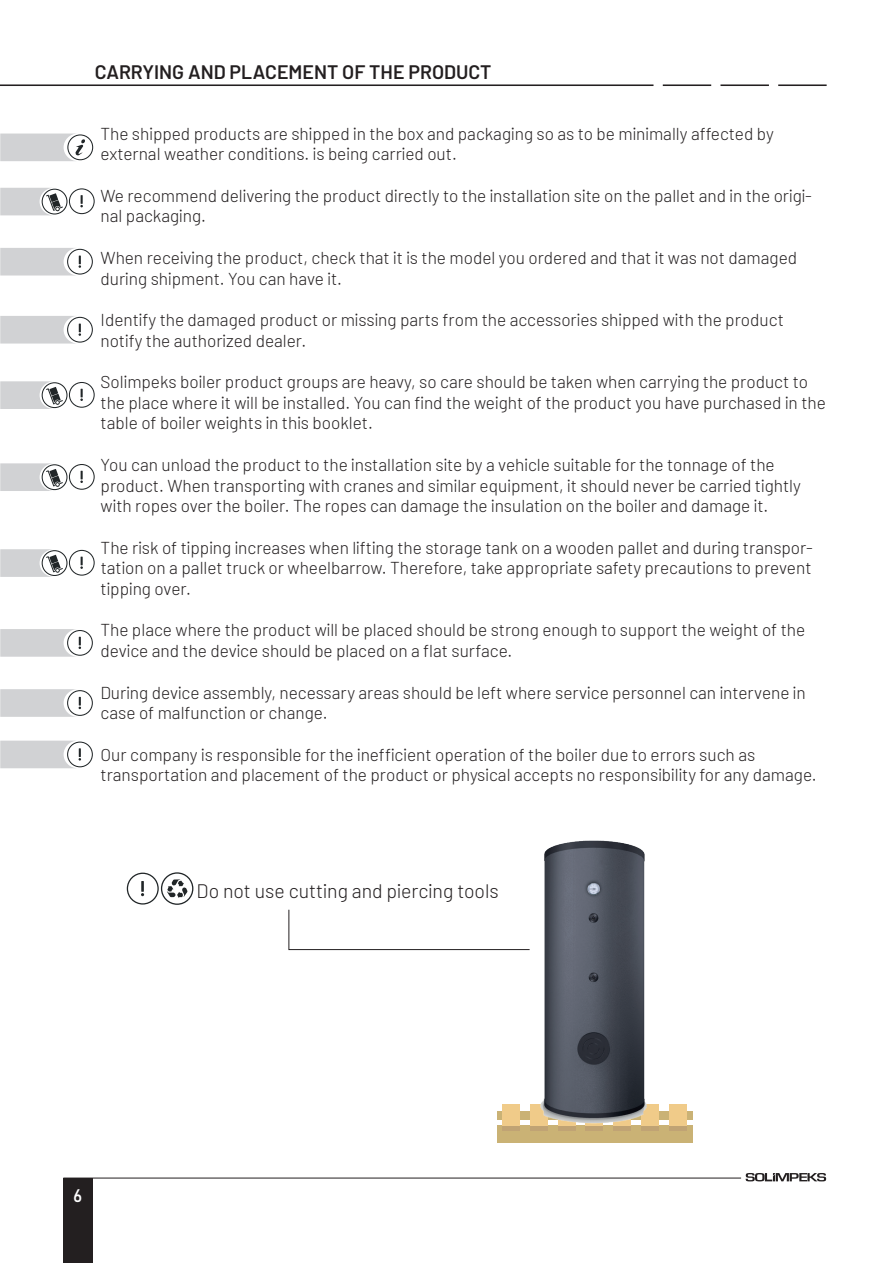
<style>
.page{position:relative;width:893px;height:1263px;background:#fff}
.page>*{position:absolute;margin:0;border:0;box-sizing:border-box;transform-origin:0 0}
.t1{font:600 19.5px "Barlow";color:#231f20}
.t2{font:300 19.5px "Barlow";color:#231f20}
.t3{font:18px "Bahnschrift";color:#fff}
.t4{font:300 17.25px/20.7px "Barlow";color:#231f20}
</style>
<div class="page">
<svg style="left:288px;top:909px;width:225px;height:41px"></svg>
<hr style="left:0;top:84px;width:653px;height:2px;background:#231f20">
<hr style="left:663px;top:84px;width:48px;height:2px;background:#231f20">
<hr style="left:720px;top:84px;width:49px;height:2px;background:#231f20">
<hr style="left:778px;top:84px;width:49px;height:2px;background:#231f20">
<hr style="left:63px;top:1178px;width:678px;height:1px;background:#231f20">
<div style="left:63px;top:1178px;width:30px;height:85px;background:#231f20"></div>
<svg style="left:746px;top:1173px;width:80px;height:8px"></svg>
<svg style="left:127px;top:872px;width:66px;height:33px"></svg>
<svg style="left:0;top:134px;width:93px;height:27px"></svg>
<svg style="left:0;top:188px;width:95px;height:27px"></svg>
<svg style="left:0;top:381px;width:95px;height:28px"></svg>
<svg style="left:0;top:463px;width:95px;height:28px"></svg>
<svg style="left:0;top:549px;width:95px;height:28px"></svg>
<svg style="left:0;top:248px;width:93px;height:27px"></svg>
<svg style="left:0;top:316px;width:93px;height:28px"></svg>
<svg style="left:0;top:629px;width:93px;height:28px"></svg>
<svg style="left:0;top:689px;width:93px;height:28px"></svg>
<svg style="left:0;top:741px;width:93px;height:27px"></svg>
<div style="left:497px;top:1125px;width:196px;height:18px;background:#cab275"></div>
<div style="left:497px;top:1111px;width:196px;height:9px;background:#cab275"></div>
<div style="left:502px;top:1104px;width:18px;height:27px;background:#f0cb89"></div>
<div style="left:502px;top:1126px;width:18px;height:5px;background:#c0a374"></div>
<div style="left:669px;top:1104px;width:18px;height:27px;background:#f0cb89"></div>
<div style="left:669px;top:1126px;width:18px;height:5px;background:#c0a374"></div>
<img style="left:513px;top:840px;width:146px;height:291px">
<p class="t1" style="left:95px;top:58px;width:398px">CARRYING AND PLACEMENT OF THE PRODUCT</p>
<p class="t4" style="left:100px;top:122px;width:675px">The shipped products are shipped in the box and packaging so as to be minimally affected by external weather conditions. is being carried out.</p>
<p class="t4" style="left:101px;top:184px;width:713px">We recommend delivering the product directly to the installation site on the pallet and in the origi&shy;nal packaging.</p>
<p class="t4" style="left:101px;top:246px;width:698px">When receiving the product, check that it is the model you ordered and that it was not damaged during shipment. You can have it.</p>
<p class="t4" style="left:101px;top:308px;width:685px">Identify the damaged product or missing parts from the accessories shipped with the product notify the authorized dealer.</p>
<p class="t4" style="left:101px;top:370px;width:727px">Solimpeks boiler product groups are heavy, so care should be taken when carrying the product to the place where it will be installed. You can find the weight of the product you have purchased in the table of boiler weights in this booklet.</p>
<p class="t4" style="left:101px;top:453px;width:702px">You can unload the product to the installation site by a vehicle suitable for the tonnage of the product. When transporting with cranes and similar equipment, it should never be carried tightly with ropes over the boiler. The ropes can damage the insulation on the boiler and damage it.</p>
<p class="t4" style="left:101px;top:536px;width:714px;text-align:justify">The risk of tipping increases when lifting the storage tank on a wooden pallet and during transpor&shy;tation on a pallet truck or wheelbarrow. Therefore, take appropriate safety precautions to prevent tipping over.</p>
<p class="t4" style="left:101px;top:619px;width:706px">The place where the product will be placed should be strong enough to support the weight of the device and the device should be placed on a flat surface.</p>
<p class="t4" style="left:101px;top:681px;width:707px">During device assembly, necessary areas should be left where service personnel can intervene in case of malfunction or change.</p>
<p class="t4" style="left:101px;top:743px;width:718px">Our company is responsible for the inefficient operation of the boiler due to errors such as transportation and placement of the product or physical accepts no responsibility for any damage.</p>
<p class="t2" style="left:197px;top:877px;width:304px">Do not use cutting and piercing tools</p>
<p class="t3" style="left:73px;top:1182px;width:11px">6</p>
</div>
